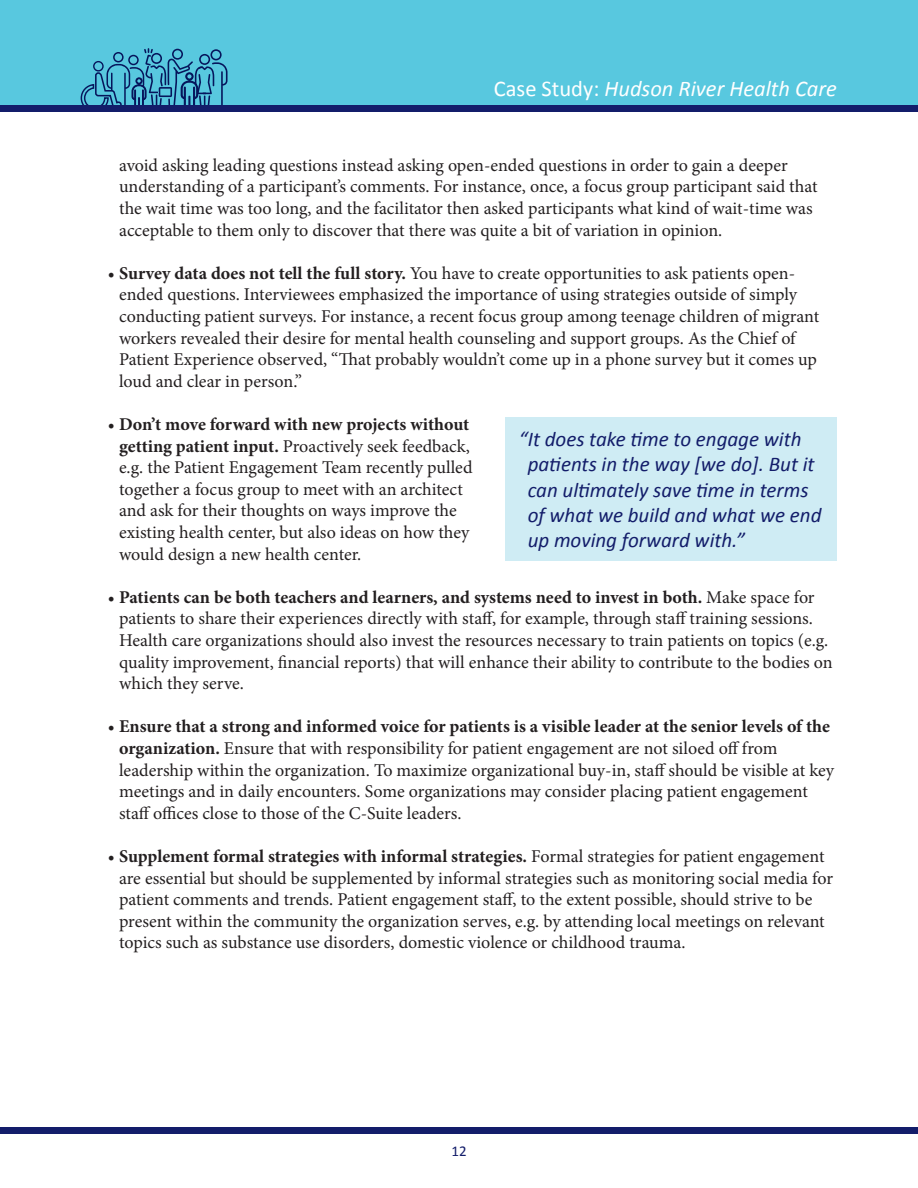
<style>
.page{position:relative;width:918px;height:1188px;background:#fff}
.page>*{position:absolute;margin:0;border:0;box-sizing:border-box;transform-origin:0 0}
.t1{font:italic 22.5px "Calibri";color:#fff}
.t2{font:italic 21px/25.2px "Calibri";color:#131d6a}
.t3{font:18px/21.6px "Minion Pro";color:#231f20}
.t4{font:15px "Calibri";color:#131d6a}
.s1{font-style:normal}
.s2{font-weight:700}
</style>
<div class="page">
<div style="left:0;top:0;width:918px;height:109px;background:#58c8df"></div>
<svg style="left:81px;top:48px;width:147px;height:58px"></svg>
<div style="left:95px;top:62px;width:7px;height:8px;background:#58c8df;border-radius:50%"></div>
<div style="left:0;top:106px;width:918px;height:6px;background:#131d6a"></div>
<div style="left:0;top:1127px;width:918px;height:7px;background:#131d6a"></div>
<div style="left:505px;top:417px;width:332px;height:143px;background:#cfecf4"></div>
<p class="t1" style="left:494px;top:73px;width:345px"><span class="s1">Case Study:</span> Hudson River Health Care</p>
<p class="t3" style="left:119px;top:154px;width:700px">avoid asking leading questions instead asking open-ended questions in order to gain a deeper understanding of a participant’s comments. For instance, once, a focus group participant said that the wait time was too long, and the facilitator then asked participants what kind of wait-time was acceptable to them only to discover that there was quite a bit of variation in opinion.</p>
<p class="t3" style="left:119px;top:262px;width:702px;text-indent:-11px">• <span class="s2">Survey data does not tell the full story.</span> You have to create opportunities to ask patients open&shy;ended questions. Interviewees emphasized the importance of using strategies outside of simply conducting patient surveys. For instance, a recent focus group among teenage children of migrant workers revealed their desire for mental health counseling and support groups. As the Chief of Patient Experience observed, “That probably wouldn’t come up in a phone survey but it comes up loud and clear in person.”</p>
<p class="t3" style="left:119px;top:414px;width:355px;text-indent:-11px">• <span class="s2">Don’t move forward with new projects without getting patient input.</span> Proactively seek feedback, e.g. the Patient Engagement Team recently pulled together a focus group to meet with an architect and ask for their thoughts on ways improve the existing health center, but also ideas on how they would design a new health center.</p>
<p class="t3" style="left:119px;top:586px;width:715px;text-indent:-11px">• <span class="s2">Patients can be both teachers and learners, and systems need to invest in both.</span> Make space for patients to share their experiences directly with staff, for example, through staff training sessions.<br>Health care organizations should also invest the resources necessary to train patients on topics (e.g. quality improvement, financial reports) that will enhance their ability to contribute to the bodies on which they serve.</p>
<p class="t3" style="left:119px;top:716px;width:717px;text-indent:-11px">• <span class="s2">Ensure that a strong and informed voice for patients is a visible leader at the senior levels of the organization.</span> Ensure that with responsibility for patient engagement are not siloed off from leadership within the organization. To maximize organizational buy-in, staff should be visible at key meetings and in daily encounters. Some organizations may consider placing patient engagement staff offices close to those of the C-Suite leaders.</p>
<p class="t3" style="left:119px;top:846px;width:715px;text-indent:-11px">• <span class="s2">Supplement formal strategies with informal strategies.</span> Formal strategies for patient engagement are essential but should be supplemented by informal strategies such as monitoring social media for patient comments and trends. Patient engagement staff, to the extent possible, should strive to be present within the community the organization serves, e.g. by attending local meetings on relevant topics such as substance use disorders, domestic violence or childhood trauma.</p>
<p class="t2" style="left:528px;top:426px;width:295px;text-indent:-9px">“It does take time to engage with patients in the way [we do]. But it can ultimately save time in terms of what we build and what we end up moving forward with.”</p>
<p class="t4" style="left:451px;top:1141px;width:17px">12</p>
</div>
